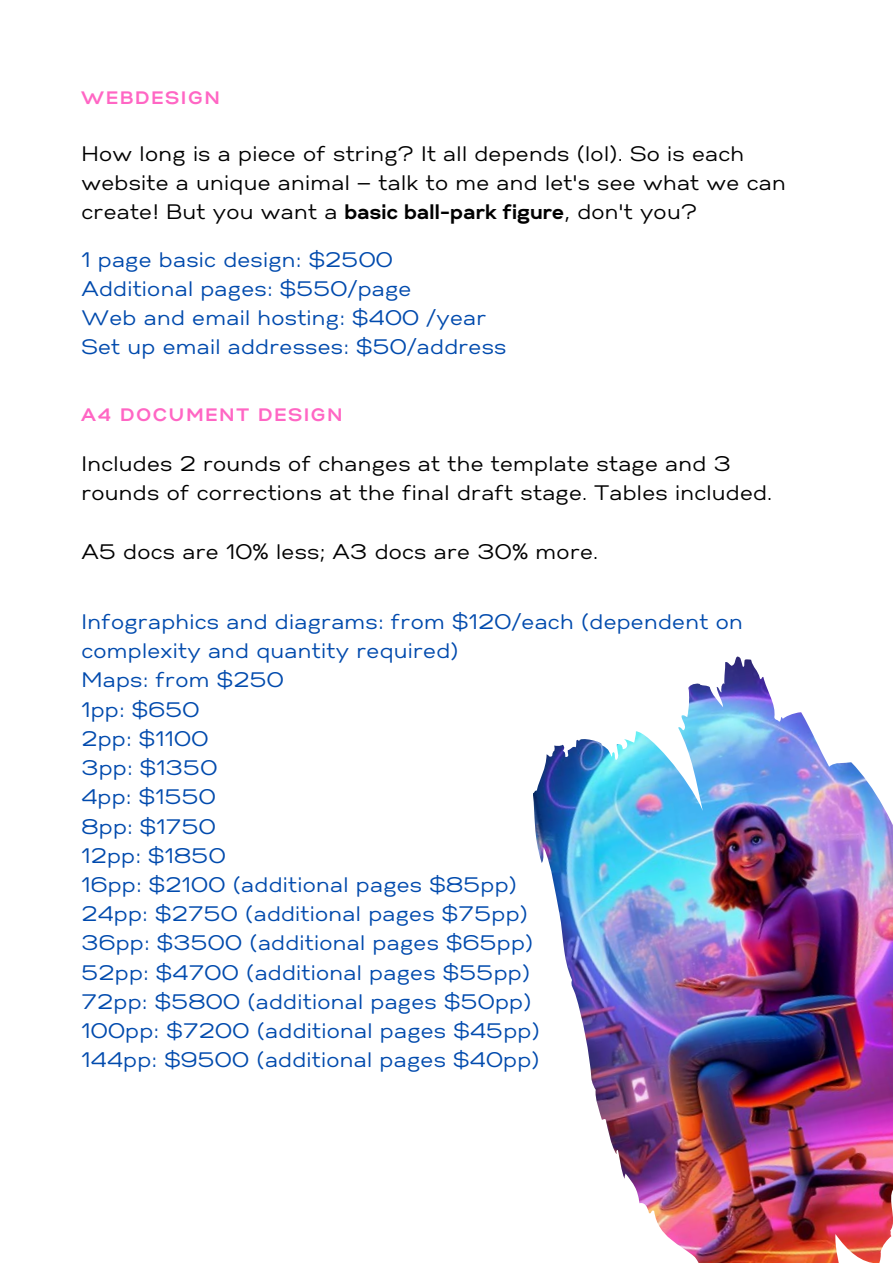
<style>
.page{position:relative;width:893px;height:1264px;background:#fff}
.page>*{position:absolute;margin:0;border:0;box-sizing:border-box;transform-origin:0 0}
.t1{font:21px/29.2px "Gabriel Sans";letter-spacing:.015em;color:#004aad}
.t2{font:21px/29.2px "Gabriel Sans";letter-spacing:.015em;color:#000}
.t3{font:700 18px "Gabriel Sans";letter-spacing:.125em;color:#ff66c4}
.s1{font-weight:700}
</style>
<div class="page">
<img style="left:533px;top:656px;width:359px;height:606px">
<p class="t3" style="left:81px;top:87px;width:140px">WEBDESIGN</p>
<p class="t2" style="left:81px;top:139px;width:706px">How long is a piece of string? It all depends (lol). So is each website a unique animal — talk to me and let's see what we can create! But you want a <span class="s1">basic ball-park figure</span>, don't you?</p>
<p class="t1" style="left:81px;top:245px;width:426px">1 page basic design: $2500<br>Additional pages: $550/page<br>Web and email hosting: $400 /year<br>Set up email addresses: $50/address</p>
<p class="t3" style="left:81px;top:404px;width:262px">A4 DOCUMENT DESIGN</p>
<p class="t2" style="left:81px;top:449px;width:692px">Includes 2 rounds of changes at the template stage and 3 rounds of corrections at the final draft stage. Tables included.</p>
<p class="t2" style="left:81px;top:537px;width:518px">A5 docs are 10% less; A3 docs are 30% more.</p>
<p class="t1" style="left:81px;top:607px;width:662px">Infographics and diagrams: from $120/each (dependent on complexity and quantity required)<br>Maps: from $250<br>1pp: $650<br>2pp: $1100<br>3pp: $1350<br>4pp: $1550<br>8pp: $1750<br>12pp: $1850<br>16pp: $2100 (additional pages $85pp)<br>24pp: $2750 (additional pages $75pp)<br>36pp: $3500 (additional pages $65pp)<br>52pp: $4700 (additional pages $55pp)<br>72pp: $5800 (additional pages $50pp)<br>100pp: $7200 (additional pages $45pp)<br>144pp: $9500 (additional pages $40pp)</p>
</div>
